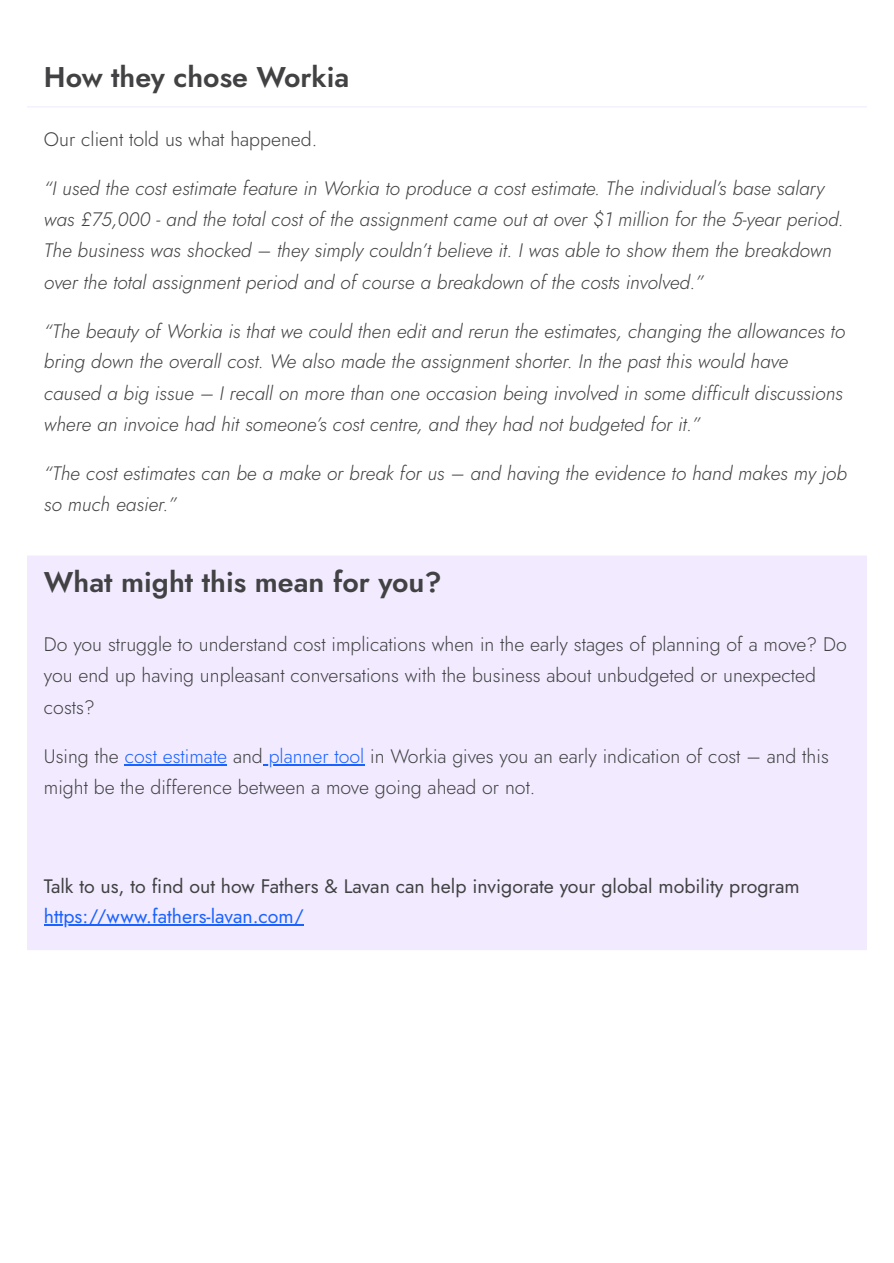
<style>
.page{position:relative;width:894px;height:1263px;background:#fff}
.page>*{position:absolute;margin:0;border:0;box-sizing:border-box;transform-origin:0 0}
.t1{font:600 28.5px "Jost";color:#424143}
.t2{font:italic 300 19.5px/31.2px "Jost";color:#424143}
.t3{font:300 19.5px/31.5px "Jost";color:#424143}
.t4{font:19.5px/30.3px "Jost";color:#424143}
.s1{color:#1a62ff}
</style>
<div class="page">
<hr style="left:27px;top:106px;width:839px;height:1px;background:#f2ebff">
<div style="left:27px;top:556px;width:839px;height:394px;background:#f2ebff"></div>
<hr style="left:125px;top:764px;width:102px;height:2px;background:#1a62ff">
<hr style="left:263px;top:764px;width:101px;height:2px;background:#1a62ff">
<hr style="left:44px;top:924px;width:260px;height:1px;background:#1a62ff">
<hr style="left:27px;top:611px;width:839px;height:2px;background:#f2ebff">
<p class="t1" style="left:44px;top:56px;width:307px">How they chose Workia</p>
<p class="t3" style="left:44px;top:123px;width:275px">Our client told us what happened.</p>
<p class="t2" style="left:44px;top:173px;width:801px">“I used the cost estimate feature in Workia to produce a cost estimate. The individual’s base salary was £75,000 - and the total cost of the assignment came out at over $1 million for the 5-year period.<br>The business was shocked – they simply couldn’t believe it. I was able to show them the breakdown over the total assignment period and of course a breakdown of the costs involved.”</p>
<p class="t2" style="left:44px;top:316px;width:802px">“The beauty of Workia is that we could then edit and rerun the estimates, changing the allowances to bring down the overall cost. We also made the assignment shorter. In the past this would have caused a big issue – I recall on more than one occasion being involved in some difficult discussions where an invoice had hit someone’s cost centre, and they had not budgeted for it.”</p>
<p class="t2" style="left:44px;top:457px;width:804px">“The cost estimates can be a make or break for us – and having the evidence to hand makes my job so much easier.”</p>
<p class="t1" style="left:44px;top:561px;width:399px">What might this mean for you?</p>
<p class="t3" style="left:44px;top:628px;width:804px">Do you struggle to understand cost implications when in the early stages of planning of a move? Do you end up having unpleasant conversations with the business about unbudgeted or unexpected costs?</p>
<p class="t3" style="left:44px;top:741px;width:786px;line-height:30.3px">Using the <span class="s1">cost estimate</span> and <span class="s1">planner tool</span> in Workia gives you an early indication of cost – and this might be the difference between a move going ahead or not.</p>
<p class="t4" style="left:44px;top:871px;width:757px">Talk to us, to find out how Fathers &amp; Lavan can help invigorate your global mobility program <span class="s1">https://www.fathers-lavan.com/</span></p>
</div>
